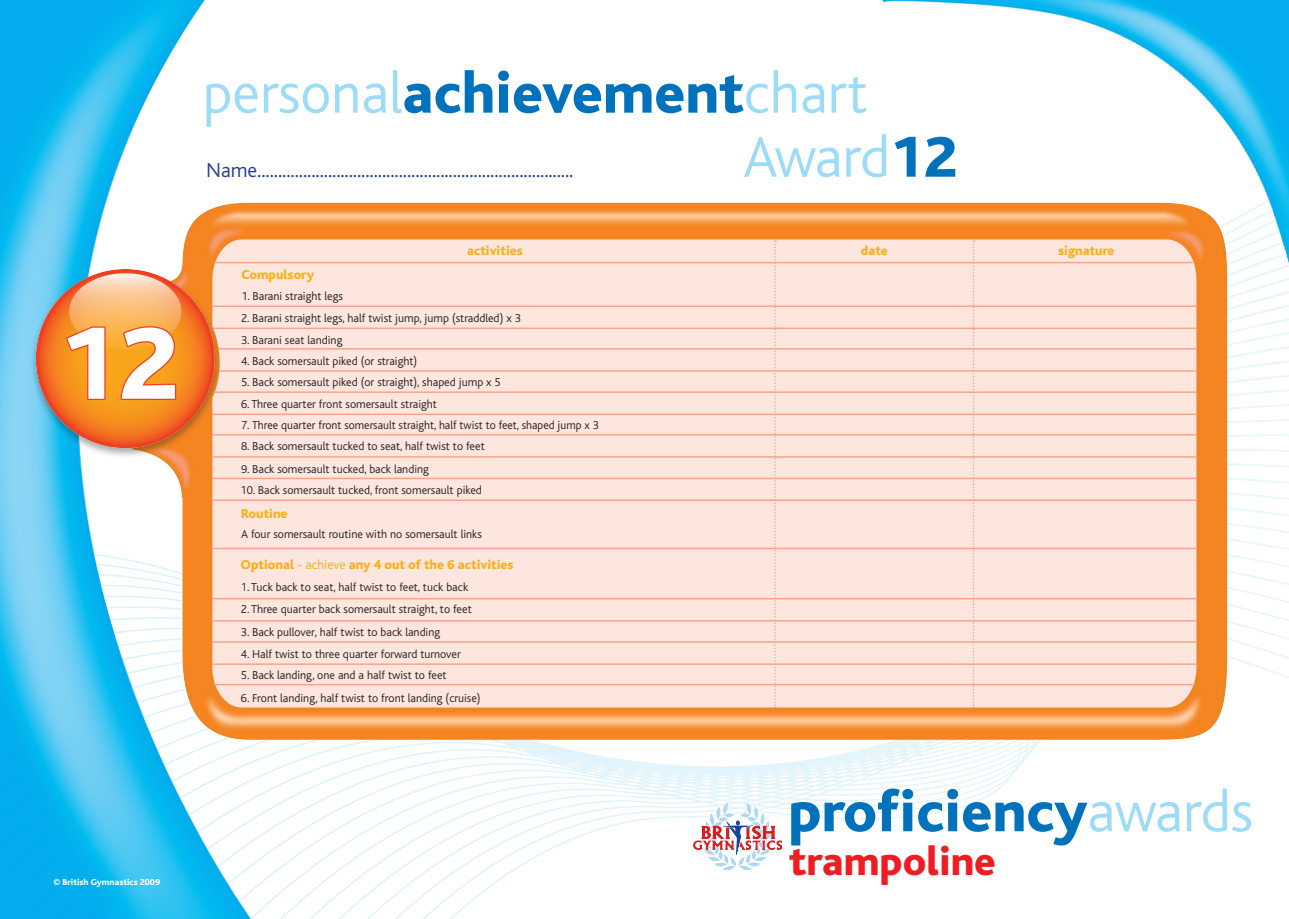
<style>
.page{position:relative;width:1289px;height:919px;background:#fff}
.page>*{position:absolute;margin:0;border:0;box-sizing:border-box;transform-origin:0 0}
.t1{font:800 60.3px "Bliss";color:#0072bc}
.t2{font:300 60px "Bliss";color:#9cdcf8}
.t3{font:800 41.85px "Bliss";color:#ee1d23}
.t4{font:300 21px "Bliss";color:#253f8e}
.t5{font:800 13.5px "Bliss";color:#fbb017}
.t6{font:300 12px "Bliss";color:#231f20}
.t7{font:800 9px "Bliss";color:#fff}
.s1{font-weight:800;color:#0072bc}
.s2{font-weight:300}
.s3{font-weight:300;color:#9cdcf8}
</style>
<div class="page">
<img style="left:272px;top:794px;width:720px;height:124px">
<img style="left:0;top:0;width:272px;height:918px">
<img style="left:882px;top:0;width:406px;height:144px">
<img style="left:677px;top:794px;width:119px;height:94px">
<img style="left:0;top:144px;width:1288px;height:650px">
<svg style="left:774px;top:240px;width:2px;height:468px"></svg>
<svg style="left:972px;top:240px;width:2px;height:468px"></svg>
<hr style="left:215px;top:262px;width:977px;height:1px;background:#f7a58a">
<hr style="left:212px;top:305px;width:984px;height:2px;background:#f7a58a">
<hr style="left:213px;top:327px;width:983px;height:2px;background:#f7a58a">
<hr style="left:219px;top:348px;width:977px;height:1px;background:#f7a58a">
<hr style="left:219px;top:370px;width:977px;height:1px;background:#f7a58a">
<hr style="left:213px;top:391px;width:983px;height:2px;background:#f7a58a">
<hr style="left:212px;top:413px;width:984px;height:2px;background:#f7a58a">
<hr style="left:212px;top:434px;width:984px;height:1px;background:#f7a58a">
<hr style="left:212px;top:456px;width:984px;height:1px;background:#f7a58a">
<hr style="left:212px;top:477px;width:984px;height:2px;background:#f7a58a">
<hr style="left:212px;top:598px;width:983px;height:1px;background:#f7a58a">
<hr style="left:212px;top:620px;width:983px;height:1px;background:#f7a58a">
<hr style="left:212px;top:641px;width:983px;height:1px;background:#f7a58a">
<hr style="left:212px;top:663px;width:983px;height:2px;background:#f7a58a">
<hr style="left:214px;top:683px;width:979px;height:2px;background:#f7a58a">
<hr style="left:212px;top:547px;width:984px;height:2px;background:#f7a58a">
<img style="left:21px;top:260px;width:208px;height:206px">
<hr style="left:212px;top:499px;width:984px;height:2px;background:#f7a58a">
<p class="t7" style="left:53px;top:877px;width:108px">© British Gymnastics 2009</p>
<h2 class="t2" style="left:202px;top:61px;width:666px">personal<span class="s1">achievement</span>chart</h2>
<h3 class="t4" style="left:206px;top:159px;width:369px">Name............................................................................</h3>
<h2 class="t2" style="left:743px;top:125px;width:216px">Award<span class="s1">12</span></h2>
<p class="t5" style="left:467px;top:244px;width:57px">activities</p>
<p class="t5" style="left:861px;top:244px;width:28px">date</p>
<p class="t5" style="left:1058px;top:244px;width:58px">signature</p>
<p class="t5" style="left:241px;top:268px;width:74px">Compulsory</p>
<p class="t6" style="left:241px;top:311px;width:281px">2. Barani straight legs, half twist jump, jump (straddled) x 3</p>
<p class="t6" style="left:241px;top:334px;width:103px">3. Barani seat landing</p>
<p class="t6" style="left:241px;top:355px;width:178px">4. Back somersault piked (or straight)</p>
<p class="t6" style="left:241px;top:376px;width:261px">5. Back somersault piked (or straight), shaped jump x 5</p>
<p class="t6" style="left:241px;top:398px;width:197px">6. Three quarter front somersault straight</p>
<p class="t6" style="left:241px;top:418px;width:359px">7. Three quarter front somersault straight, half twist to feet, shaped jump x 3</p>
<p class="t6" style="left:241px;top:440px;width:245px">8. Back somersault tucked to seat, half twist to feet</p>
<p class="t6" style="left:241px;top:462px;width:189px">9. Back somersault tucked, back landing</p>
<p class="t5" style="left:241px;top:506px;width:48px">Routine</p>
<p class="t6" style="left:241px;top:527px;width:242px">A four somersault routine with no somersault links</p>
<p class="t5" style="left:241px;top:557px;width:274px">Optional <span class="s2">- achieve</span> any 4 out of the 6 activities</p>
<p class="t6" style="left:241px;top:580px;width:229px">1. Tuck back to seat, half twist to feet, tuck back</p>
<p class="t6" style="left:241px;top:602px;width:232px">2. Three quarter back somersault straight, to feet</p>
<p class="t6" style="left:241px;top:626px;width:201px">3. Back pullover, half twist to back landing</p>
<p class="t6" style="left:241px;top:648px;width:221px">4. Half twist to three quarter forward turnover</p>
<p class="t6" style="left:241px;top:668px;width:207px">5. Back landing, one and a half twist to feet</p>
<p class="t6" style="left:241px;top:691px;width:241px">6. Front landing, half twist to front landing (cruise)</p>
<p class="t6" style="left:241px;top:289px;width:103px">1. Barani straight legs</p>
<p class="t6" style="left:240px;top:483px;width:243px">10. Back somersault tucked, front somersault piked</p>
<h1 class="t1" style="left:788px;top:780px;width:466px">proficiency<span class="s3">awards</span></h1>
<h3 class="t3" style="left:789px;top:839px;width:208px">trampoline</h3>
</div>
